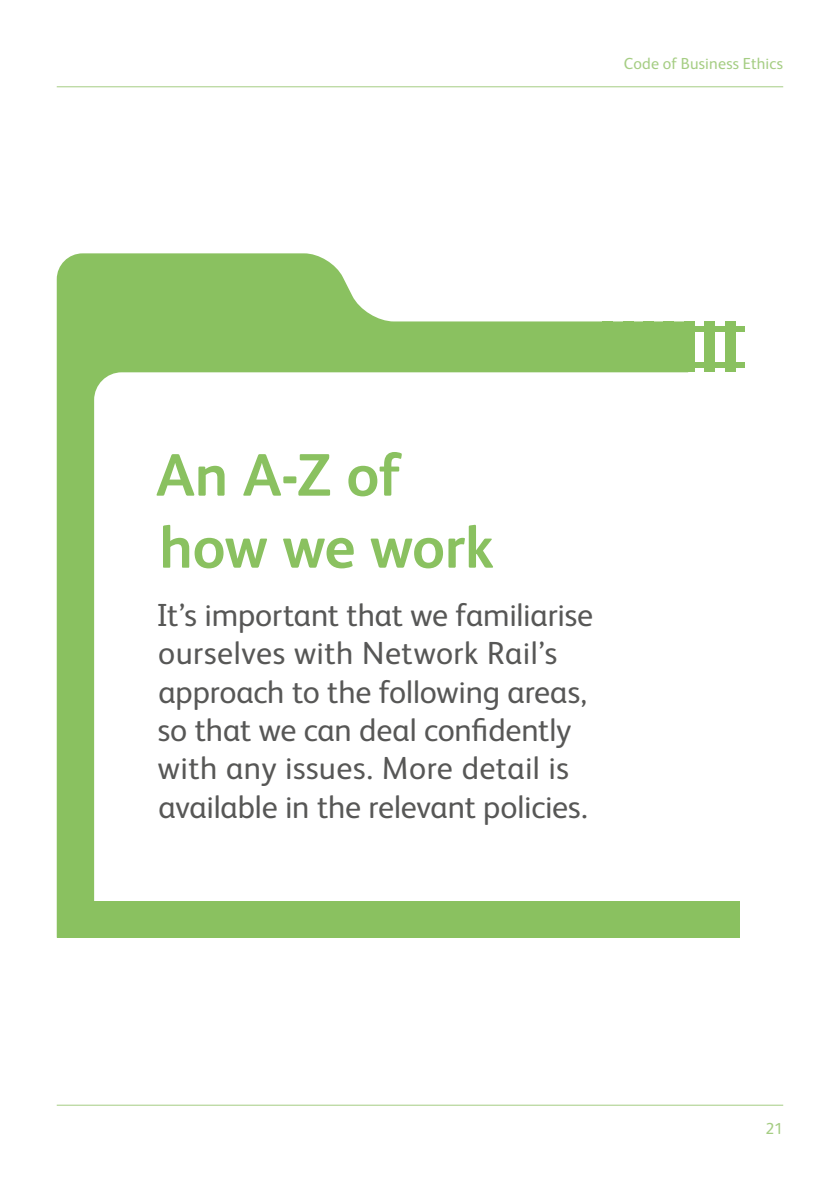
<style>
.page{position:relative;width:840px;height:1191px;background:#fff}
.page>*{position:absolute;margin:0;border:0;box-sizing:border-box;transform-origin:0 0}
.t1{font:700 60px/72px "Network Rail Sans";letter-spacing:-.01em;color:#8ac160}
.t2{font:32px/38.4px "Network Rail Sans";letter-spacing:-.005em;color:#575756}
.t3{font:16px "Network Rail Sans";letter-spacing:.015em;color:#a5cd83}
</style>
<div class="page">
<div style="left:523px;top:362px;width:221px;height:5px;background:#8ac160"></div>
<div style="left:523px;top:326px;width:221px;height:5px;background:#8ac160"></div>
<div style="left:704px;top:321px;width:10px;height:51px;background:#8ac160"></div>
<div style="left:683px;top:321px;width:11px;height:51px;background:#8ac160"></div>
<div style="left:724px;top:321px;width:10px;height:51px;background:#8ac160"></div>
<hr style="left:57px;top:86px;width:725px;height:1px;background:#a5cd83">
<hr style="left:57px;top:1104px;width:725px;height:1px;background:#a5cd83">
<svg style="left:57px;top:253px;width:630px;height:647px"></svg>
<div style="left:57px;top:900px;width:681px;height:37px;background:#8ac160"></div>
<p class="t3" style="left:623px;top:53px;width:161px">Code of Business Ethics</p>
<h1 class="t1" style="left:156px;top:437px;width:339px">An A-Z of how we work</h1>
<p class="t2" style="left:156px;top:594px;width:438px">It’s important that we familiarise ourselves with Network Rail’s approach to the following areas, so that we can deal confidently with any issues. More detail is available in the relevant policies.</p>
<p class="t3" style="left:765px;top:1118px;width:19px">21</p>
</div>
